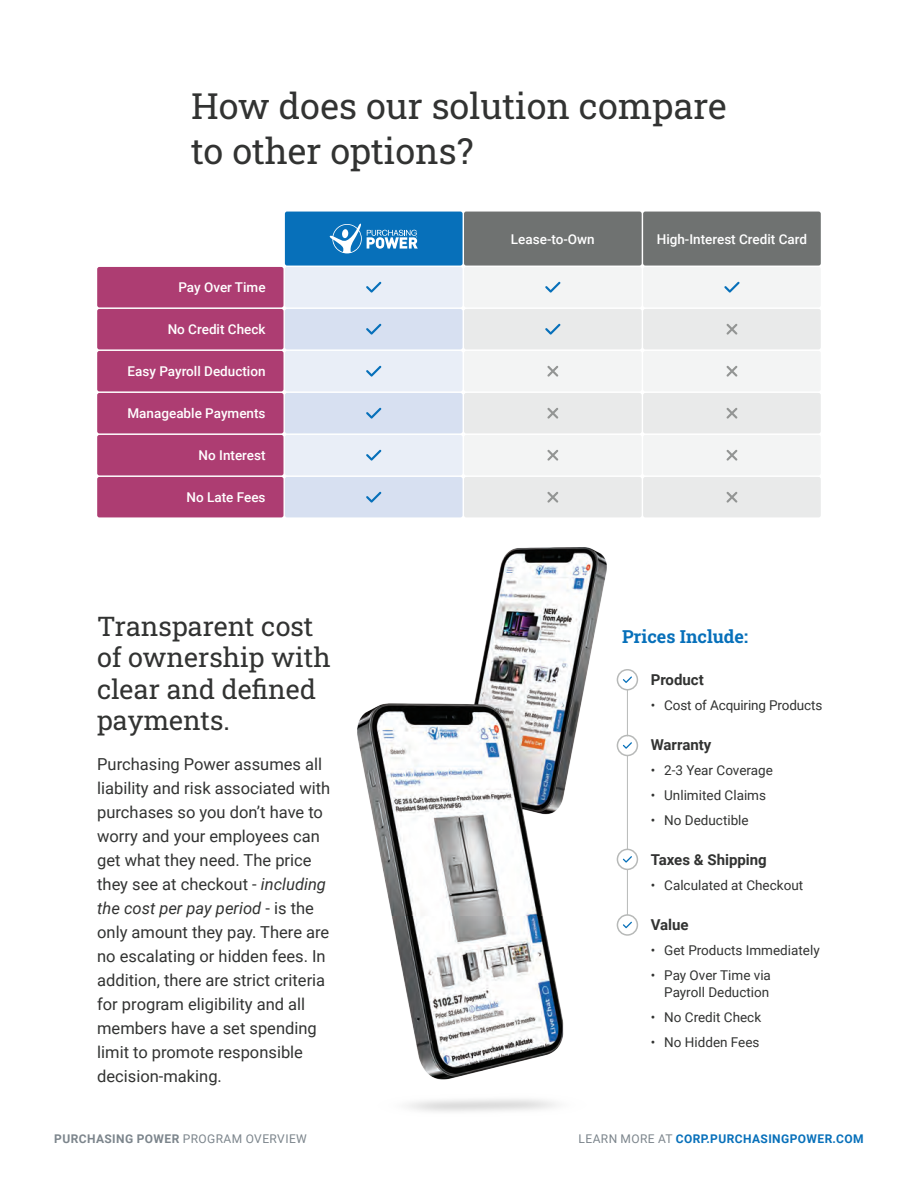
<style>
.page{position:relative;width:918px;height:1188px;background:#fff}
.page>*{position:absolute;margin:0;border:0;box-sizing:border-box;transform-origin:0 0}
._24pt_Header{font:36px/45px "Roboto Slab";color:#323332}
.t1{font:27px/31.5px "Roboto Slab";color:#323332}
.t2{font:700 18px "Roboto Slab";color:#0770ba}
.t3{font:16.5px/24px "Roboto";color:#323332}
.t4{font:700 15px "Roboto";color:#323332}
.t5{font:13.5px/18px "Roboto";color:#323332;text-align:right}
.Small_Body_Copy{font:500 13.5px "Roboto";color:#fff}
.t6{font:700 12px "Roboto";letter-spacing:.035em;color:#0770ba}
.t7{font:700 12px "Roboto";letter-spacing:.035em;color:#7c858c}
.s1{font-style:italic}
.s2{font-weight:400}
.s3{font-weight:400;color:#7c858c}
</style>
<div class="page">
<div style="left:97px;top:435px;width:187px;height:40px;background:#ad3d72;border-radius:2px"></div>
<div style="left:97px;top:351px;width:187px;height:40px;background:#ad3d72;border-radius:2px"></div>
<div style="left:97px;top:267px;width:187px;height:40px;background:#ad3d72;border-radius:2px"></div>
<div style="left:643px;top:267px;width:178px;height:40px;background:#f3f4f4;border-radius:2px"></div>
<div style="left:643px;top:212px;width:178px;height:54px;background:#6f7271;border-radius:2px"></div>
<div style="left:643px;top:309px;width:178px;height:40px;background:#e9eaea;border-radius:2px"></div>
<div style="left:643px;top:351px;width:178px;height:40px;background:#f3f4f4;border-radius:2px"></div>
<div style="left:643px;top:393px;width:178px;height:40px;background:#e9eaea;border-radius:2px"></div>
<div style="left:643px;top:435px;width:178px;height:40px;background:#f3f4f4;border-radius:2px"></div>
<div style="left:643px;top:477px;width:178px;height:40px;background:#e9eaea;border-radius:2px"></div>
<div style="left:285px;top:267px;width:178px;height:40px;background:#e9eef7;border-radius:2px"></div>
<div style="left:285px;top:212px;width:178px;height:54px;background:#0770ba;border-radius:2px"></div>
<div style="left:285px;top:309px;width:178px;height:40px;background:#d7e0f1;border-radius:2px"></div>
<div style="left:285px;top:351px;width:178px;height:40px;background:#e9eef7;border-radius:2px"></div>
<div style="left:285px;top:393px;width:178px;height:40px;background:#d7e0f1;border-radius:2px"></div>
<div style="left:285px;top:435px;width:178px;height:40px;background:#e9eef7;border-radius:2px"></div>
<div style="left:285px;top:477px;width:178px;height:40px;background:#d7e0f1;border-radius:2px"></div>
<div style="left:464px;top:267px;width:178px;height:40px;background:#f3f4f4;border-radius:2px"></div>
<div style="left:464px;top:212px;width:178px;height:54px;background:#6f7271;border-radius:2px"></div>
<div style="left:464px;top:309px;width:178px;height:40px;background:#e9eaea;border-radius:2px"></div>
<div style="left:464px;top:351px;width:178px;height:40px;background:#f3f4f4;border-radius:2px"></div>
<div style="left:464px;top:393px;width:178px;height:40px;background:#e9eaea;border-radius:2px"></div>
<div style="left:464px;top:435px;width:178px;height:40px;background:#f3f4f4;border-radius:2px"></div>
<div style="left:464px;top:477px;width:178px;height:40px;background:#e9eaea;border-radius:2px"></div>
<div style="left:97px;top:477px;width:187px;height:40px;background:#ad3d72;border-radius:2px"></div>
<div style="left:97px;top:393px;width:187px;height:40px;background:#ad3d72;border-radius:2px"></div>
<div style="left:97px;top:309px;width:187px;height:40px;background:#ad3d72;border-radius:2px"></div>
<svg style="left:330px;top:224px;width:88px;height:29px"></svg>
<svg style="left:366px;top:282px;width:15px;height:11px"></svg>
<svg style="left:366px;top:324px;width:15px;height:11px"></svg>
<svg style="left:366px;top:366px;width:15px;height:11px"></svg>
<svg style="left:366px;top:408px;width:15px;height:11px"></svg>
<svg style="left:366px;top:450px;width:15px;height:11px"></svg>
<svg style="left:366px;top:492px;width:15px;height:11px"></svg>
<svg style="left:545px;top:282px;width:16px;height:11px"></svg>
<svg style="left:545px;top:324px;width:16px;height:11px"></svg>
<svg style="left:724px;top:282px;width:16px;height:11px"></svg>
<svg style="left:547px;top:366px;width:11px;height:11px"></svg>
<svg style="left:726px;top:366px;width:11px;height:11px"></svg>
<svg style="left:726px;top:324px;width:11px;height:11px"></svg>
<svg style="left:547px;top:408px;width:11px;height:11px"></svg>
<svg style="left:726px;top:408px;width:11px;height:11px"></svg>
<svg style="left:547px;top:450px;width:11px;height:11px"></svg>
<svg style="left:726px;top:450px;width:11px;height:11px"></svg>
<svg style="left:547px;top:492px;width:11px;height:11px"></svg>
<svg style="left:726px;top:492px;width:11px;height:11px"></svg>
<svg style="left:623px;top:676px;width:9px;height:7px"></svg>
<div style="left:617px;top:669px;width:21px;height:21px;border:2px solid #b7b9b8;border-radius:50%"></div>
<svg style="left:623px;top:742px;width:9px;height:7px"></svg>
<div style="left:617px;top:735px;width:21px;height:21px;border:2px solid #b7b9b8;border-radius:50%"></div>
<svg style="left:623px;top:856px;width:9px;height:7px"></svg>
<div style="left:617px;top:849px;width:21px;height:21px;border:2px solid #b7b9b8;border-radius:50%"></div>
<svg style="left:623px;top:922px;width:9px;height:6px"></svg>
<div style="left:617px;top:914px;width:21px;height:22px;border:2px solid #b7b9b8;border-radius:50%"></div>
<hr style="left:627px;top:690px;width:1px;height:46px;background:#b7b9b8">
<hr style="left:627px;top:756px;width:1px;height:94px;background:#b7b9b8">
<hr style="left:627px;top:869px;width:1px;height:46px;background:#b7b9b8">
<img style="left:357px;top:548px;width:250px;height:564px">
<p class="_24pt_Header" style="left:191px;top:82px;width:537px">How does our solution compare to other options?</p>
<p class="Small_Body_Copy" style="left:178px;top:278px;width:89px">Pay Over Time</p>
<p class="Small_Body_Copy" style="left:168px;top:320px;width:99px">No Credit Check</p>
<p class="Small_Body_Copy" style="left:128px;top:362px;width:139px">Easy Payroll Deduction</p>
<p class="Small_Body_Copy" style="left:128px;top:404px;width:140px">Manageable Payments</p>
<p class="Small_Body_Copy" style="left:199px;top:446px;width:69px">No Interest</p>
<p class="Small_Body_Copy" style="left:187px;top:488px;width:81px">No Late Fees</p>
<p class="t1" style="left:97px;top:609px;width:235px">Transparent cost of ownership with clear and defined payments.</p>
<p class="t3" style="left:97px;top:751px;width:235px">Purchasing Power assumes all liability and risk associated with purchases so you don’t have to worry and your employees can get what they need. The price they see at checkout - <span class="s1">including the cost per pay period</span> - is the only amount they pay. There are no escalating or hidden fees. In addition, there are strict criteria for program eligibility and all members have a set spending limit to promote responsible decision-making.</p>
<p class="Small_Body_Copy" style="left:511px;top:229px;width:85px">Lease-to-Own</p>
<p class="Small_Body_Copy" style="left:657px;top:229px;width:152px">High-Interest Credit Card</p>
<p class="t2" style="left:622px;top:624px;width:128px">Prices Include:</p>
<p class="t4" style="left:651px;top:669px;width:55px">Product</p>
<p class="t5" style="left:651px;top:696px;width:173px">• Cost of Acquiring Products</p>
<p class="t4" style="left:651px;top:734px;width:62px">Warranty</p>
<p class="t5" style="left:651px;top:761px;width:124px">• 2-3 Year Coverage</p>
<p class="t5" style="left:651px;top:786px;width:117px">• Unlimited Claims</p>
<p class="t5" style="left:651px;top:810px;width:99px">• No Deductible</p>
<p class="t4" style="left:651px;top:849px;width:118px">Taxes &amp; Shipping</p>
<p class="t5" style="left:651px;top:875px;width:154px">• Calculated at Checkout</p>
<p class="t4" style="left:651px;top:914px;width:39px">Value</p>
<p class="t5" style="left:651px;top:940px;width:171px">• Get Products Immediately</p>
<p class="t5" style="left:651px;top:965px;width:122px">• Pay Over Time via<br>Payroll Deduction</p>
<p class="t5" style="left:651px;top:1008px;width:112px">• No Credit Check</p>
<p class="t5" style="left:651px;top:1033px;width:110px">• No Hidden Fees</p>
<p class="t7" style="left:54px;top:1130px;width:254px">PURCHASING POWER <span class="s2">PROGRAM OVERVIEW</span></p>
<p class="t6" style="left:579px;top:1130px;width:287px"><span class="s3">LEARN MORE AT</span> CORP.PURCHASINGPOWER.COM</p>
</div>
